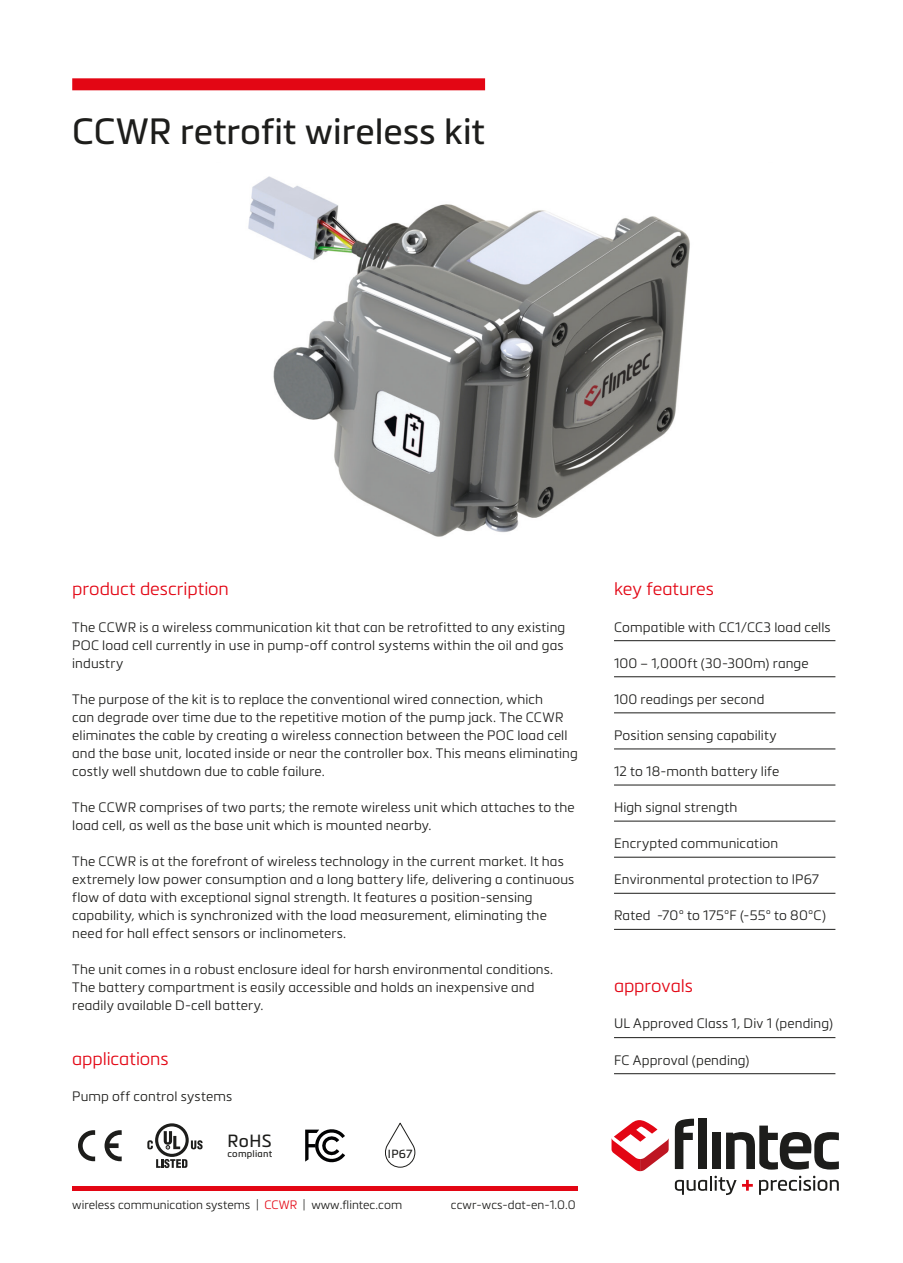
<style>
.page{position:relative;width:903px;height:1263px;background:#fff}
.page>*{position:absolute;margin:0;border:0;box-sizing:border-box;transform-origin:0 0}
.Heading{font:36px "Metronic Pro";color:#1d1d1b}
.Subheading{font:300 18px "Metronic Pro";letter-spacing:-.005em;color:#e30614}
.t1{font:17.4px "Metronic Pro";color:#1d1d1b}
.Paragraph{font:300 13.5px/18px "Metronic Pro";letter-spacing:.01em;color:#1d1d1b}
.List{font:300 13.5px "Metronic Pro";letter-spacing:.01em;color:#1d1d1b}
.t2{font:300 12px "Metronic Pro";color:#1d1d1b}
.t3{font:11.7px "Metronic Pro";color:#1d1d1b}
.t4{font:9.45px "Metronic Pro";letter-spacing:.025em;color:#1d1d1b}
.s1{color:#e30614}
</style>
<div class="page">
<svg style="left:674px;top:1176px;width:78px;height:19px"></svg>
<svg style="left:759px;top:1176px;width:79px;height:19px"></svg>
<svg style="left:674px;top:1119px;width:19px;height:50px"></svg>
<div style="left:698px;top:1119px;width:8px;height:50px;background:#1d1d1b"></div>
<div style="left:712px;top:1133px;width:8px;height:36px;background:#1d1d1b"></div>
<svg style="left:726px;top:1125px;width:112px;height:44px"></svg>
<svg style="left:611px;top:1120px;width:57px;height:51px"></svg>
<div style="left:72px;top:1186px;width:505px;height:5px;background:#e30614"></div>
<svg style="left:147px;top:1123px;width:55px;height:45px"></svg>
<svg style="left:305px;top:1129px;width:40px;height:33px"></svg>
<svg style="left:104px;top:1130px;width:18px;height:31px"></svg>
<svg style="left:78px;top:1130px;width:17px;height:31px"></svg>
<svg style="left:385px;top:1122px;width:30px;height:46px"></svg>
<img style="left:248px;top:176px;width:442px;height:361px">
<div style="left:72px;top:78px;width:413px;height:12px;background:#e30614"></div>
<hr style="left:613px;top:640px;width:222px;height:1px;background:#1d1d1b">
<hr style="left:613px;top:676px;width:222px;height:1px;background:#1d1d1b">
<hr style="left:613px;top:713px;width:222px;height:1px;background:#1d1d1b">
<hr style="left:613px;top:749px;width:222px;height:1px;background:#1d1d1b">
<hr style="left:613px;top:785px;width:222px;height:1px;background:#1d1d1b">
<hr style="left:613px;top:821px;width:222px;height:1px;background:#1d1d1b">
<hr style="left:613px;top:857px;width:222px;height:1px;background:#1d1d1b">
<hr style="left:613px;top:893px;width:222px;height:1px;background:#1d1d1b">
<hr style="left:613px;top:929px;width:222px;height:1px;background:#1d1d1b">
<hr style="left:613px;top:1037px;width:222px;height:1px;background:#1d1d1b">
<hr style="left:613px;top:1073px;width:222px;height:1px;background:#1d1d1b">
<p class="Heading" style="left:72px;top:106px;width:414px">CCWR retrofit wireless kit</p>
<p class="Subheading" style="left:72px;top:577px;width:158px">product description</p>
<p class="Paragraph" style="left:72px;top:617px;width:494px">The CCWR is a wireless communication kit that can be retrofitted to any existing<br>POC load cell currently in use in pump-off control systems within the oil and gas industry</p>
<p class="Paragraph" style="left:72px;top:689px;width:507px">The purpose of the kit is to replace the conventional wired connection, which<br>can degrade over time due to the repetitive motion of the pump jack. The CCWR eliminates the cable by creating a wireless connection between the POC load cell and the base unit, located inside or near the controller box. This means eliminating costly well shutdown due to cable failure.</p>
<p class="Paragraph" style="left:72px;top:798px;width:504px">The CCWR comprises of two parts; the remote wireless unit which attaches to the load cell, as well as the base unit which is mounted nearby.</p>
<p class="Paragraph" style="left:72px;top:852px;width:503px">The CCWR is at the forefront of wireless technology in the current market. It has extremely low power consumption and a long battery life, delivering a continuous flow of data with exceptional signal strength. It features a position-sensing capability, which is synchronized with the load measurement, eliminating the need for hall effect sensors or inclinometers.</p>
<p class="Paragraph" style="left:72px;top:960px;width:482px">The unit comes in a robust enclosure ideal for harsh environmental conditions.<br>The battery compartment is easily accessible and holds an inexpensive and readily available D-cell battery.</p>
<p class="Subheading" style="left:72px;top:1046px;width:98px">applications</p>
<p class="Paragraph" style="left:72px;top:1086px;width:161px">Pump off control systems</p>
<p class="t1" style="left:227px;top:1128px;width:46px">RoHS</p>
<p class="t4" style="left:227px;top:1147px;width:46px">compliant</p>
<p class="t3" style="left:388px;top:1145px;width:26px">IP67</p>
<p class="t2" style="left:72px;top:1196px;width:331px">wireless communication systems | <span class="s1">CCWR</span> | www.flintec.com</p>
<p class="t2" style="left:450px;top:1196px;width:126px">ccwr-wcs-dat-en-1.0.0</p>
<p class="Subheading" style="left:613px;top:577px;width:101px">key features</p>
<p class="List" style="left:613px;top:618px;width:218px">Compatible with CC1/CC3 load cells</p>
<p class="List" style="left:613px;top:654px;width:196px">100 – 1,000ft (30-300m) range</p>
<p class="List" style="left:613px;top:690px;width:152px">100 readings per second</p>
<p class="List" style="left:613px;top:726px;width:164px">Position sensing capability</p>
<p class="List" style="left:613px;top:762px;width:167px">12 to 18-month battery life</p>
<p class="List" style="left:613px;top:798px;width:125px">High signal strength</p>
<p class="List" style="left:613px;top:834px;width:165px">Encrypted communication</p>
<p class="List" style="left:613px;top:870px;width:206px">Environmental protection to IP67</p>
<p class="List" style="left:613px;top:906px;width:213px">Rated -70° to 175°F (-55° to 80°C)</p>
<p class="Subheading" style="left:613px;top:974px;width:80px">approvals</p>
<p class="List" style="left:613px;top:1014px;width:220px">UL Approved Class 1, Div 1 (pending)</p>
<p class="List" style="left:613px;top:1051px;width:137px">FC Approval (pending)</p>
</div>
